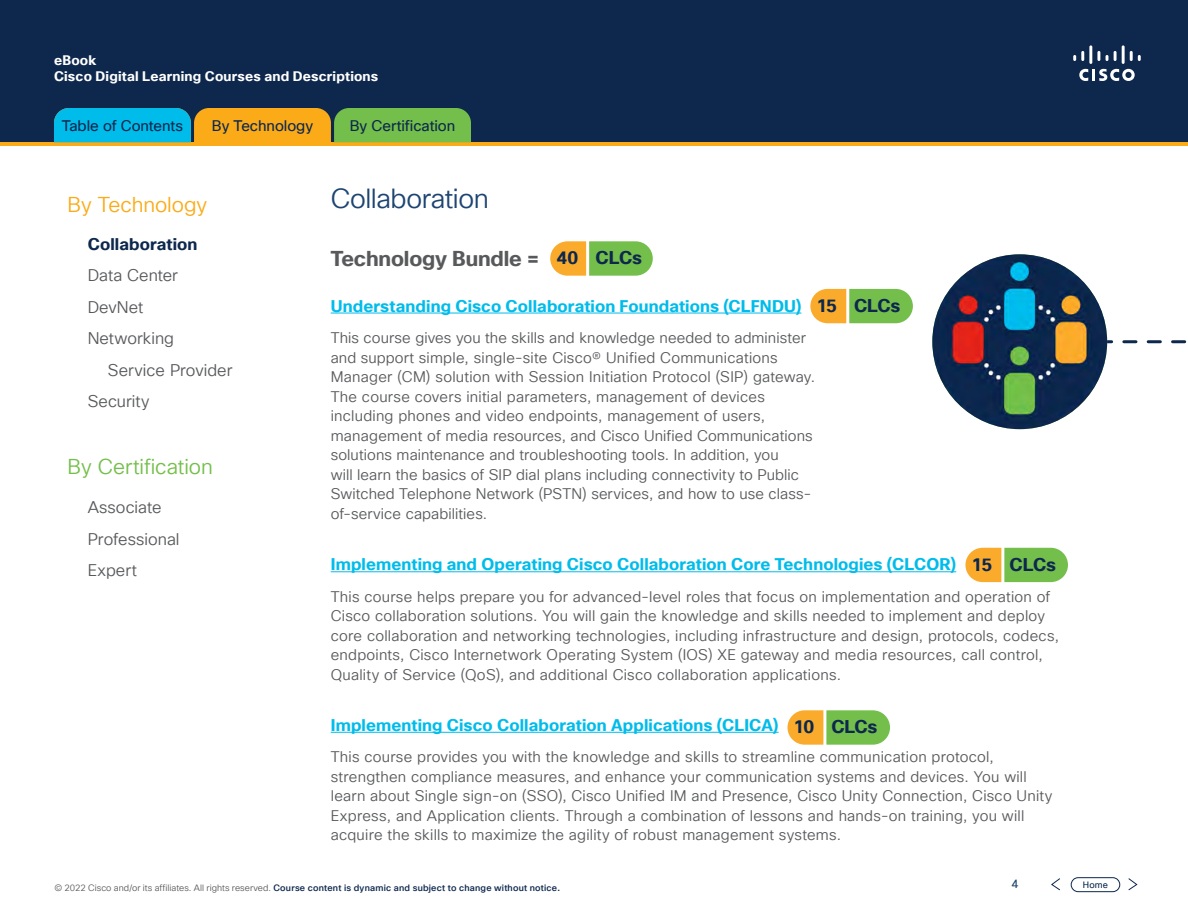
<style>
.page{position:relative;width:1188px;height:918px;background:#fff}
.page>*{position:absolute;margin:0;border:0;box-sizing:border-box;transform-origin:0 0}
.t1{font:27px "Cisco Sans TT Light";letter-spacing:-.015em;color:#1e4471}
.t2{font:700 21px "Cisco Sans TT";letter-spacing:-.005em;color:#58595b}
.t3{font:21px "Cisco Sans TT Light";color:#74bf4b}
.t4{font:21px "Cisco Sans TT Light";letter-spacing:-.005em;color:#fbab18}
.t5{font:700 18px "Cisco Sans TT";letter-spacing:-.02em;color:#0d274d}
.t6{font:700 16.5px "Cisco Sans TT";letter-spacing:.005em;color:#00bceb}
.t7{font:16.5px/31.5px "Cisco Sans TT Light";color:#58595b}
.t8{font:700 16.5px "Cisco Sans TT";letter-spacing:.005em;color:#0d274d}
.t9{font:15px/19.5px "Cisco Sans TT Light";letter-spacing:.015em;color:#58595b}
.t10{font:15px "Cisco Sans TT";letter-spacing:-.005em;color:#0d274d}
.t11{font:700 13.5px/16.5px "Cisco Sans TT";letter-spacing:.015em;color:#fff}
.t12{font:12px "Cisco Sans TT";color:#1e4471}
.t13{font:500 9px "Cisco Sans TT";letter-spacing:.025em;color:#0d274d}
.t14{font:9px "Cisco Sans TT";color:#0d274d}
.s1{font-family:"Cisco Sans TT Light";font-weight:400;color:#58595b}
</style>
<div class="page">
<div style="left:1071px;top:877px;width:49px;height:15px;border:1px solid #0d274d;border-radius:7px"></div>
<svg style="left:1051px;top:878px;width:9px;height:13px"></svg>
<svg style="left:1128px;top:878px;width:10px;height:13px"></svg>
<div style="left:0;top:0;width:1188px;height:142px;background:#0d274d"></div>
<svg style="left:1079px;top:69px;width:56px;height:12px"></svg>
<svg style="left:1073px;top:51px;width:11px;height:10px"></svg>
<hr style="left:1089px;top:45px;width:3px;height:19px;background:#fff">
<svg style="left:1097px;top:51px;width:3px;height:10px"></svg>
<svg style="left:1106px;top:55px;width:2px;height:6px"></svg>
<svg style="left:1114px;top:51px;width:3px;height:10px"></svg>
<hr style="left:1122px;top:45px;width:3px;height:19px;background:#fff">
<svg style="left:1130px;top:51px;width:11px;height:10px"></svg>
<hr style="left:331px;top:313px;width:470px;height:1px;background:#00bceb">
<hr style="left:0;top:142px;width:1188px;height:4px;background:#fbab18">
<hr style="left:331px;top:572px;width:625px;height:1px;background:#00bceb">
<hr style="left:331px;top:732px;width:448px;height:1px;background:#00bceb">
<svg style="left:54px;top:108px;width:417px;height:34px;background:#76b26e"></svg>
<svg style="left:1107px;top:340px;width:80px;height:3px"></svg>
<img style="left:932px;top:254px;width:175px;height:175px;border-radius:87px">
<svg style="left:810px;top:289px;width:103px;height:34px;background:#acbf53"></svg>
<svg style="left:965px;top:548px;width:103px;height:34px;background:#acbf53"></svg>
<svg style="left:550px;top:241px;width:103px;height:35px;background:#aec057"></svg>
<svg style="left:787px;top:710px;width:103px;height:35px;background:#aec057"></svg>
<p class="t11" style="left:54px;top:52px;width:326px">eBook<br>Cisco Digital Learning Courses and Descriptions</p>
<p class="t10" style="left:62px;top:116px;width:123px">Table of Contents</p>
<p class="t10" style="left:72px;top:116px;width:103px">By Technology</p>
<p class="t10" style="left:212px;top:116px;width:103px">By Technology</p>
<p class="t10" style="left:350px;top:116px;width:107px">By Certification</p>
<h2 class="t4" style="left:68px;top:191px;width:141px">By Technology</h2>
<p class="t8" style="left:88px;top:233px;width:111px">Collaboration</p>
<p class="t7" style="left:88px;top:260px;width:92px">Data Center</p>
<p class="t7" style="left:88px;top:292px;width:57px">DevNet</p>
<p class="t7" style="left:88px;top:323px;width:88px">Networking</p>
<p class="t7" style="left:108px;top:355px;width:126px">Service Provider</p>
<p class="t7" style="left:88px;top:386px;width:63px">Security</p>
<h2 class="t3" style="left:68px;top:453px;width:147px">By Certification</h2>
<p class="t7" style="left:88px;top:492px;width:93px">Associate<br>Professional<br>Expert</p>
<h1 class="t1" style="left:331px;top:181px;width:160px">Collaboration</h1>
<h2 class="t2" style="left:331px;top:245px;width:210px">Technology Bundle =</h2>
<p class="t5" style="left:557px;top:246px;width:87px">40 CLCs</p>
<p class="t6" style="left:331px;top:295px;width:472px">Understanding Cisco Collaboration Foundations (CLFNDU)</p>
<p class="t9" style="left:331px;top:328px;width:486px">This course gives you the skills and knowledge needed to administer and support simple, single-site Cisco® Unified Communications Manager (CM) solution with Session Initiation Protocol (SIP) gateway.<br>The course covers initial parameters, management of devices including phones and video endpoints, management of users, management of media resources, and Cisco Unified Communications solutions maintenance and troubleshooting tools. In addition, you<br>will learn the basics of SIP dial plans including connectivity to Public Switched Telephone Network (PSTN) services, and how to use class&shy;of-service capabilities.</p>
<p class="t6" style="left:331px;top:553px;width:627px">Implementing and Operating Cisco Collaboration Core Technologies (CLCOR)</p>
<p class="t9" style="left:331px;top:587px;width:730px">This course helps prepare you for advanced-level roles that focus on implementation and operation of Cisco collaboration solutions. You will gain the knowledge and skills needed to implement and deploy core collaboration and networking technologies, including infrastructure and design, protocols, codecs, endpoints, Cisco Internetwork Operating System (IOS) XE gateway and media resources, call control, Quality of Service (QoS), and additional Cisco collaboration applications.</p>
<p class="t6" style="left:331px;top:714px;width:449px">Implementing Cisco Collaboration Applications (CLICA)</p>
<p class="t9" style="left:331px;top:748px;width:723px">This course provides you with the knowledge and skills to streamline communication protocol, strengthen compliance measures, and enhance your communication systems and devices. You will learn about Single sign-on (SSO), Cisco Unified IM and Presence, Cisco Unity Connection, Cisco Unity Express, and Application clients. Through a combination of lessons and hands-on training, you will acquire the skills to maximize the agility of robust management systems.</p>
<p class="t5" style="left:817px;top:293px;width:85px">15 CLCs</p>
<p class="t5" style="left:972px;top:552px;width:86px">15 CLCs</p>
<p class="t5" style="left:794px;top:715px;width:85px">10 CLCs</p>
<p class="t13" style="left:54px;top:882px;width:507px"><span class="s1">© 2022 Cisco and/or its affiliates. All rights reserved.</span> Course content is dynamic and subject to change without notice.</p>
<p class="t12" style="left:1011px;top:876px;width:9px">4</p>
<p class="t14" style="left:1083px;top:879px;width:27px">Home</p>
</div>
